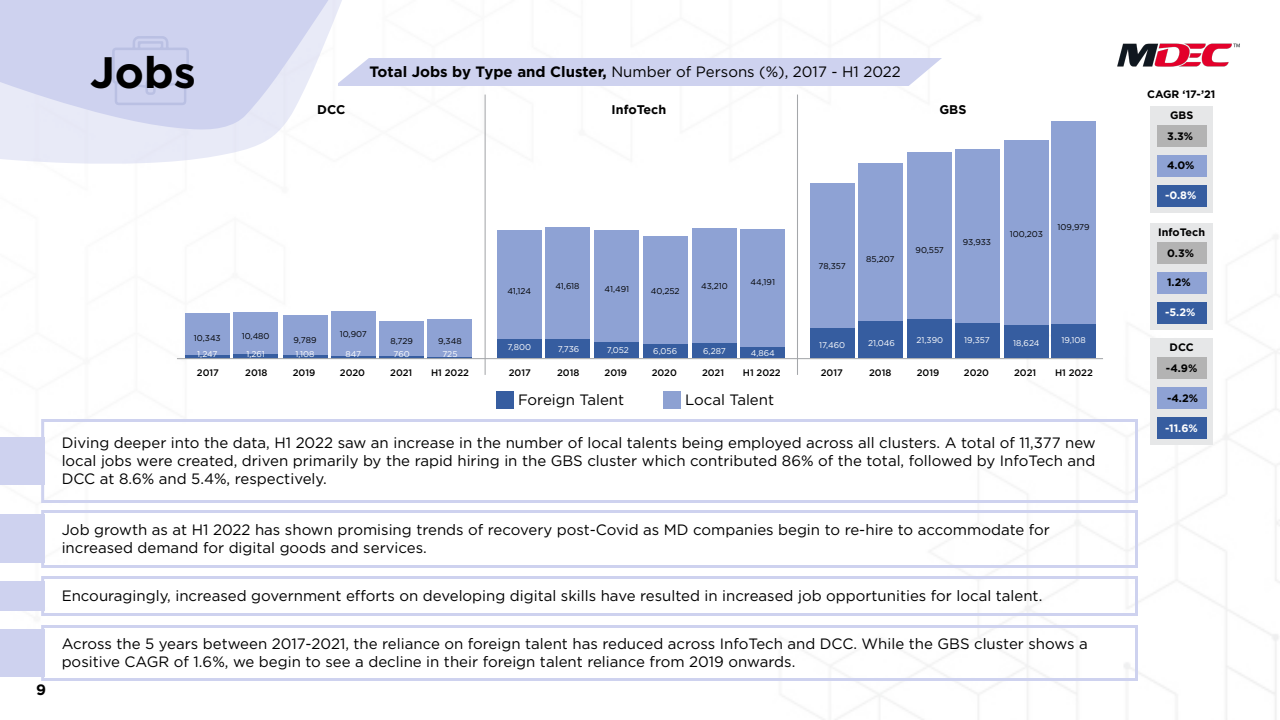
<style>
.page{position:relative;width:1280px;height:720px;background:#fff}
.page>*{position:absolute;margin:0;border:0;box-sizing:border-box;transform-origin:0 0}
.t1{font:700 44px "Gotham Pro";color:#000}
.t2{font:15px/18px "Gotham Pro";color:#000}
.t3{font:700 15px "Gotham Pro";color:#000}
.t4{font:700 12.6px "Gotham Pro";color:#000}
.t5{font:700 10.8px/21.2px "Gotham Pro";color:#000;text-align:center}
.t6{font:700 10.8px "Gotham Pro";color:#fff}
.t7{font:500 9.4px "Gotham Pro";color:#000}
.t8{font:8.4px "Gotham Pro";color:#000}
.t9{font:8.4px "Gotham Pro";color:#fff}
.s1{font-weight:700}
</style>
<div class="page">
<img style="left:0;top:94px;width:1280px;height:626px">
<svg style="left:0;top:0;width:342px;height:164px;fill:#e8eaf7"></svg>
<svg style="left:0;top:0;width:328px;height:132px;background:#d6d9f1"></svg>
<svg style="left:112px;top:36px;width:77px;height:69px;background:#c9ceec"></svg>
<div style="left:338px;top:58px;width:604px;height:28px;background:#ced2ef"></div>
<div style="left:1150px;top:106px;width:63px;height:106px;background:#e6e7e8"></div>
<div style="left:1157px;top:125px;width:49px;height:22px;background:#b3b3b3"></div>
<div style="left:1157px;top:155px;width:49px;height:22px;background:#8ea2d4"></div>
<div style="left:1157px;top:185px;width:49px;height:22px;background:#365da0"></div>
<div style="left:1150px;top:223px;width:63px;height:106px;background:#e6e7e8"></div>
<div style="left:1157px;top:242px;width:49px;height:22px;background:#b3b3b3"></div>
<div style="left:1157px;top:272px;width:49px;height:22px;background:#8ea2d4"></div>
<div style="left:1157px;top:302px;width:49px;height:22px;background:#365da0"></div>
<div style="left:1150px;top:338px;width:63px;height:107px;background:#e6e7e8"></div>
<div style="left:1157px;top:357px;width:49px;height:22px;background:#b3b3b3"></div>
<div style="left:1157px;top:387px;width:49px;height:22px;background:#8ea2d4"></div>
<div style="left:1157px;top:418px;width:49px;height:21px;background:#365da0"></div>
<div style="left:663px;top:391px;width:18px;height:18px;background:#8da1d2"></div>
<div style="left:496px;top:391px;width:18px;height:18px;background:#365da0"></div>
<div style="left:0;top:437px;width:45px;height:48px;background:#ced2ef"></div>
<div style="left:41px;top:419px;width:1097px;height:84px;border:3px solid #ced2ef"></div>
<div style="left:0;top:629px;width:45px;height:48px;background:#ced2ef"></div>
<div style="left:41px;top:625px;width:1097px;height:56px;border:3px solid #ced2ef"></div>
<div style="left:0;top:515px;width:45px;height:48px;background:#ced2ef"></div>
<div style="left:41px;top:510px;width:1097px;height:58px;border:3px solid #ced2ef"></div>
<div style="left:0;top:581px;width:45px;height:30px;background:#ced2ef"></div>
<div style="left:41px;top:576px;width:1097px;height:40px;border:3px solid #ced2ef"></div>
<hr style="left:185px;top:355px;width:44px;height:3px;background:#365da0">
<hr style="left:234px;top:354px;width:44px;height:4px;background:#365da0">
<div style="left:497px;top:327px;width:44px;height:31px;background:#365da0"></div>
<div style="left:546px;top:337px;width:44px;height:21px;background:#365da0"></div>
<div style="left:595px;top:341px;width:44px;height:17px;background:#365da0"></div>
<div style="left:643px;top:343px;width:44px;height:15px;background:#365da0"></div>
<div style="left:692px;top:342px;width:45px;height:16px;background:#365da0"></div>
<div style="left:741px;top:347px;width:44px;height:11px;background:#365da0"></div>
<div style="left:810px;top:323px;width:44px;height:35px;background:#365da0"></div>
<hr style="left:283px;top:355px;width:44px;height:3px;background:#365da0">
<hr style="left:331px;top:356px;width:44px;height:2px;background:#365da0">
<hr style="left:380px;top:356px;width:44px;height:2px;background:#365da0">
<hr style="left:428px;top:356px;width:44px;height:2px;background:#365da0">
<div style="left:185px;top:313px;width:44px;height:42px;background:#8ea2d4"></div>
<div style="left:234px;top:312px;width:44px;height:42px;background:#8ea2d4"></div>
<div style="left:497px;top:230px;width:44px;height:108px;background:#8ea2d4"></div>
<div style="left:546px;top:227px;width:44px;height:111px;background:#8ea2d4"></div>
<div style="left:595px;top:230px;width:44px;height:111px;background:#8ea2d4"></div>
<div style="left:643px;top:236px;width:44px;height:107px;background:#8ea2d4"></div>
<div style="left:692px;top:228px;width:45px;height:114px;background:#8ea2d4"></div>
<div style="left:741px;top:229px;width:44px;height:118px;background:#8ea2d4"></div>
<div style="left:810px;top:183px;width:44px;height:145px;background:#8ea2d4"></div>
<div style="left:858px;top:163px;width:44px;height:163px;background:#8ea2d4"></div>
<div style="left:908px;top:152px;width:44px;height:169px;background:#8ea2d4"></div>
<div style="left:955px;top:149px;width:44px;height:176px;background:#8ea2d4"></div>
<div style="left:1004px;top:140px;width:44px;height:188px;background:#8ea2d4"></div>
<div style="left:1052px;top:121px;width:44px;height:204px;background:#8ea2d4"></div>
<div style="left:283px;top:315px;width:44px;height:40px;background:#8ea2d4"></div>
<div style="left:331px;top:312px;width:44px;height:44px;background:#8ea2d4"></div>
<div style="left:380px;top:321px;width:44px;height:35px;background:#8ea2d4"></div>
<div style="left:428px;top:319px;width:44px;height:38px;background:#8ea2d4"></div>
<div style="left:858px;top:321px;width:44px;height:37px;background:#365da0"></div>
<div style="left:908px;top:319px;width:44px;height:39px;background:#365da0"></div>
<div style="left:955px;top:323px;width:44px;height:35px;background:#365da0"></div>
<div style="left:1004px;top:326px;width:44px;height:32px;background:#365da0"></div>
<div style="left:1052px;top:325px;width:44px;height:33px;background:#365da0"></div>
<hr style="left:177px;top:358px;width:926px;height:1px;background:#a5a7aa">
<hr style="left:797px;top:95px;width:1px;height:280px;background:#a5a7aa">
<hr style="left:485px;top:95px;width:1px;height:280px;background:#a5a7aa">
<img style="left:1117px;top:43px;width:123px;height:24px">
<h1 class="t1" style="left:90px;top:47px;width:107px">Jobs</h1>
<p class="t2" style="left:370px;top:63px;width:533px"><span class="s1">Total Jobs by Type and Cluster,</span> Number of Persons (%), 2017 - H1 2022</p>
<p class="t4" style="left:317px;top:103px;width:30px">DCC</p>
<p class="t4" style="left:612px;top:103px;width:56px">InfoTech</p>
<p class="t4" style="left:939px;top:103px;width:29px">GBS</p>
<p class="t3" style="left:36px;top:681px;width:11px">9</p>
<p class="t8" style="left:194px;top:334px;width:28px">10,343</p>
<p class="t8" style="left:242px;top:331px;width:29px">10,480</p>
<p class="t8" style="left:340px;top:329px;width:29px">10,907</p>
<p class="t8" style="left:294px;top:336px;width:24px">9,789</p>
<p class="t8" style="left:390px;top:337px;width:24px">8,729</p>
<p class="t8" style="left:438px;top:337px;width:25px">9,348</p>
<p class="t9" style="left:197px;top:349px;width:22px">1,247</p>
<p class="t9" style="left:247px;top:349px;width:20px">1,261</p>
<p class="t9" style="left:296px;top:349px;width:20px">1,108</p>
<p class="t9" style="left:346px;top:349px;width:17px">847</p>
<p class="t9" style="left:394px;top:349px;width:18px">760</p>
<p class="t9" style="left:442px;top:349px;width:17px">725</p>
<p class="t8" style="left:507px;top:286px;width:25px">41,124</p>
<p class="t8" style="left:555px;top:281px;width:26px">41,618</p>
<p class="t8" style="left:605px;top:284px;width:26px">41,491</p>
<p class="t8" style="left:651px;top:286px;width:30px">40,252</p>
<p class="t8" style="left:701px;top:281px;width:28px">43,210</p>
<p class="t8" style="left:751px;top:278px;width:26px">44,191</p>
<p class="t9" style="left:507px;top:342px;width:25px">7,800</p>
<p class="t9" style="left:558px;top:344px;width:23px">7,736</p>
<p class="t9" style="left:607px;top:345px;width:24px">7,052</p>
<p class="t9" style="left:653px;top:346px;width:25px">6,056</p>
<p class="t9" style="left:703px;top:346px;width:24px">6,287</p>
<p class="t9" style="left:751px;top:348px;width:26px">4,864</p>
<p class="t8" style="left:818px;top:261px;width:29px">78,357</p>
<p class="t8" style="left:866px;top:254px;width:30px">85,207</p>
<p class="t8" style="left:916px;top:245px;width:30px">90,557</p>
<p class="t8" style="left:963px;top:237px;width:30px">93,933</p>
<p class="t8" style="left:1010px;top:230px;width:35px">100,203</p>
<p class="t8" style="left:1058px;top:222px;width:33px">109,979</p>
<p class="t9" style="left:819px;top:340px;width:28px">17,460</p>
<p class="t9" style="left:868px;top:338px;width:29px">21,046</p>
<p class="t9" style="left:916px;top:336px;width:28px">21,390</p>
<p class="t9" style="left:964px;top:336px;width:27px">19,357</p>
<p class="t9" style="left:1013px;top:338px;width:28px">18,624</p>
<p class="t9" style="left:1061px;top:336px;width:26px">19,108</p>
<p class="t7" style="left:197px;top:367px;width:24px">2017</p>
<p class="t7" style="left:245px;top:367px;width:24px">2018</p>
<p class="t7" style="left:293px;top:367px;width:24px">2019</p>
<p class="t7" style="left:340px;top:367px;width:27px">2020</p>
<p class="t7" style="left:390px;top:367px;width:24px">2021</p>
<p class="t7" style="left:431px;top:367px;width:39px">H1 2022</p>
<p class="t7" style="left:509px;top:367px;width:24px">2017</p>
<p class="t7" style="left:557px;top:367px;width:24px">2018</p>
<p class="t7" style="left:605px;top:367px;width:24px">2019</p>
<p class="t7" style="left:652px;top:367px;width:27px">2020</p>
<p class="t7" style="left:702px;top:367px;width:24px">2021</p>
<p class="t7" style="left:743px;top:367px;width:39px">H1 2022</p>
<p class="t7" style="left:821px;top:367px;width:24px">2017</p>
<p class="t7" style="left:869px;top:367px;width:24px">2018</p>
<p class="t7" style="left:917px;top:367px;width:24px">2019</p>
<p class="t7" style="left:964px;top:367px;width:27px">2020</p>
<p class="t7" style="left:1014px;top:367px;width:24px">2021</p>
<p class="t7" style="left:1055px;top:367px;width:39px">H1 2022</p>
<p class="t2" style="left:518px;top:391px;width:108px">Foreign Talent</p>
<p class="t2" style="left:685px;top:391px;width:91px">Local Talent</p>
<p class="t2" style="left:62px;top:434px;width:1036px;text-align:justify">Diving deeper into the data, H1 2022 saw an increase in the number of local talents being employed across all clusters. A total of 11,377 new local jobs were created, driven primarily by the rapid hiring in the GBS cluster which contributed 86% of the total, followed by InfoTech and DCC at 8.6% and 5.4%, respectively.</p>
<p class="t2" style="left:62px;top:521px;width:990px">Job growth as at H1 2022 has shown promising trends of recovery post-Covid as MD companies begin to re-hire to accommodate for increased demand for digital goods and services.</p>
<p class="t2" style="left:62px;top:587px;width:982px">Encouragingly, increased government efforts on developing digital skills have resulted in increased job opportunities for local talent.</p>
<p class="t2" style="left:62px;top:635px;width:1028px">Across the 5 years between 2017-2021, the reliance on foreign talent has reduced across InfoTech and DCC. While the GBS cluster shows a positive CAGR of 1.6%, we begin to see a decline in their foreign talent reliance from 2019 onwards.</p>
<p class="t5" style="left:1147px;top:83px;width:70px">CAGR ‘17-’21<br>GBS<br>3.3%</p>
<p class="t5" style="left:1167px;top:155px;width:29px">4.0%</p>
<p class="t6" style="left:1165px;top:189px;width:33px">-0.8%</p>
<p class="t5" style="left:1158px;top:221px;width:48px;line-height:21.6px">InfoTech<br>0.3%</p>
<p class="t5" style="left:1167px;top:272px;width:25px">1.2%</p>
<p class="t6" style="left:1165px;top:306px;width:32px">-5.2%</p>
<p class="t5" style="left:1166px;top:336px;width:33px;line-height:21.6px">DCC -4.9%</p>
<p class="t5" style="left:1167px;top:387px;width:32px">-4.2%</p>
<p class="t6" style="left:1165px;top:422px;width:34px">-11.6%</p>
</div>
